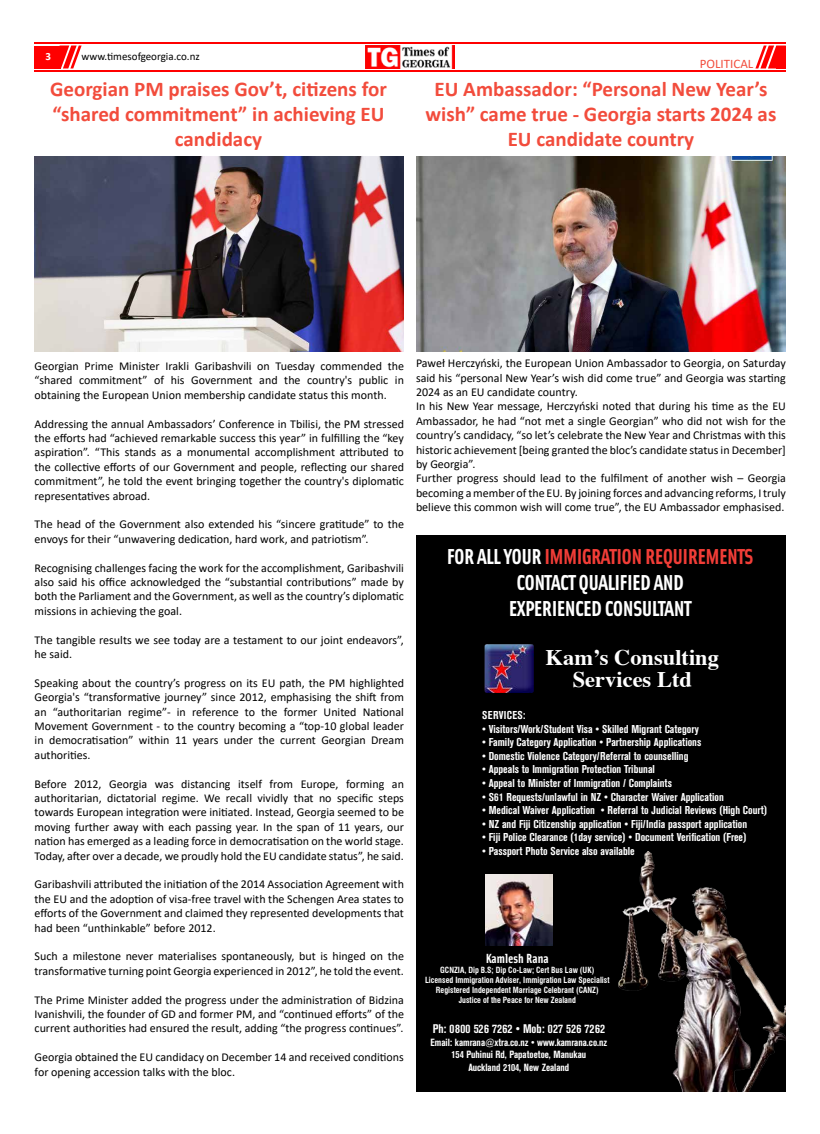
<style>
.page{position:relative;width:820px;height:1134px;background:#fff}
.page>*{position:absolute;margin:0;border:0;box-sizing:border-box;transform-origin:0 0}
.t1{font:700 22.3px/21.9px "Times";color:#fff;text-align:center}
.t2{font:700 21.7px/26px "Solex";letter-spacing:-.03em;color:#fff;text-align:center}
.t3{font:700 21px/25.2px "Calibri";color:#f24c3c;text-align:center}
.t4{font:700 13.3px "Solex";color:#fff}
.t5{font:13px "Calibri";color:#f24c3c}
.t6{font:700 condensed 12.4px "Akzidenz Grotesk BE";color:#fff}
.t7{font:12px/14.4px "Calibri";color:#000;text-align:justify}
.t8{font:700 condensed 11.3px "Akzidenz Grotesk BE";color:#fff}
.t9{font:700 condensed 11.3px "Akzidenz Grotesk BE";letter-spacing:.035em;color:#fff}
.t10{font:11px "Calibri";color:#000}
.t11{font:700 11px "Calibri";color:#fff}
.t12{font:700 condensed 10.3px/12.4px "Akzidenz Grotesk BE";color:#fff;text-align:center}
.t13{font:700 condensed 8.3px/10px "Swiss 721 BT";color:#fff;text-align:center;scale:.96 1}
.t14{font:700 7.1px "Helvetica";color:#fff;scale:.9 1}
.s1{color:#f13d37}
</style>
<div class="page">
<hr style="left:34px;top:71px;width:751px;height:1px;background:#f00">
<hr style="left:34px;top:43px;width:751px;height:1px;background:#f00">
<img style="left:365px;top:46px;width:89px;height:22px">
<div style="left:34px;top:46px;width:26px;height:22px;background:#f00"></div>
<svg style="left:60px;top:46px;width:22px;height:22px"></svg>
<svg style="left:755px;top:46px;width:30px;height:22px"></svg>
<div style="left:416px;top:535px;width:369px;height:556px;background:#000"></div>
<img style="left:618px;top:851px;width:167px;height:240px">
<img style="left:485px;top:874px;width:67px;height:72px">
<img style="left:484px;top:644px;width:49px;height:49px">
<img style="left:416px;top:156px;width:369px;height:195px">
<img style="left:34px;top:156px;width:370px;height:195px">
<p class="t11" style="left:46px;top:49px;width:7px">3</p>
<p class="t10" style="left:82px;top:49px;width:120px">www.timesofgeorgia.co.nz</p>
<h3 class="t3" style="left:50px;top:76px;width:338px">Georgian PM praises Gov’t, citizens for “shared commitment” in achieving EU candidacy</h3>
<p class="t5" style="left:699px;top:55px;width:55px">POLITICAL</p>
<h3 class="t3" style="left:425px;top:76px;width:352px">EU Ambassador: “Personal New Year’s wish” came true - Georgia starts 2024 as<br>EU candidate country</h3>
<p class="t7" style="left:35px;top:358px;width:371px">Georgian Prime Minister Irakli Garibashvili on Tuesday commended the “shared commitment” of his Government and the country's public in obtaining the European Union membership candidate status this month.</p>
<p class="t7" style="left:35px;top:416px;width:371px">Addressing the annual Ambassadors’ Conference in Tbilisi, the PM stressed the efforts had “achieved remarkable success this year” in fulfilling the “key aspiration”. “This stands as a monumental accomplishment attributed to the collective efforts of our Government and people, reflecting our shared commitment”, he told the event bringing together the country's diplomatic representatives abroad.</p>
<p class="t7" style="left:35px;top:517px;width:371px">The head of the Government also extended his “sincere gratitude” to the envoys for their “unwavering dedication, hard work, and patriotism”.</p>
<p class="t7" style="left:35px;top:560px;width:371px">Recognising challenges facing the work for the accomplishment, Garibashvili also said his office acknowledged the “substantial contributions” made by both the Parliament and the Government, as well as the country’s diplomatic missions in achieving the goal.</p>
<p class="t7" style="left:35px;top:632px;width:371px">The tangible results we see today are a testament to our joint endeavors”, he said.</p>
<p class="t7" style="left:35px;top:675px;width:371px">Speaking about the country’s progress on its EU path, the PM highlighted Georgia's “transformative journey” since 2012, emphasising the shift from an “authoritarian regime”- in reference to the former United National Movement Government - to the country becoming a “top-10 global leader in democratisation” within 11 years under the current Georgian Dream authorities.</p>
<p class="t7" style="left:35px;top:776px;width:371px">Before 2012, Georgia was distancing itself from Europe, forming an authoritarian, dictatorial regime. We recall vividly that no specific steps towards European integration were initiated. Instead, Georgia seemed to be moving further away with each passing year. In the span of 11 years, our nation has emerged as a leading force in democratisation on the world stage.<br>Today, after over a decade, we proudly hold the EU candidate status”, he said.</p>
<p class="t7" style="left:35px;top:877px;width:371px">Garibashvili attributed the initiation of the 2014 Association Agreement with the EU and the adoption of visa-free travel with the Schengen Area states to efforts of the Government and claimed they represented developments that had been “unthinkable” before 2012.</p>
<p class="t7" style="left:35px;top:949px;width:371px">Such a milestone never materialises spontaneously, but is hinged on the transformative turning point Georgia experienced in 2012”, he told the event.</p>
<p class="t7" style="left:35px;top:992px;width:371px">The Prime Minister added the progress under the administration of Bidzina Ivanishvili, the founder of GD and former PM, and “continued efforts” of the current authorities had ensured the result, adding “the progress continues”.</p>
<p class="t7" style="left:35px;top:1050px;width:371px">Georgia obtained the EU candidacy on December 14 and received conditions for opening accession talks with the bloc.</p>
<p class="t7" style="left:416px;top:356px;width:371px;text-align:left">Paweł Herczyński, the European Union Ambassador to Georgia, on Saturday said his “personal New Year’s wish did come true” and Georgia was starting 2024 as an EU candidate country.<br>In his New Year message, Herczyński noted that during his time as the EU Ambassador, he had “not met a single Georgian” who did not wish for the country’s candidacy, “so let’s celebrate the New Year and Christmas with this historic achievement [being granted the bloc’s candidate status in December] by Georgia”.<br>Further progress should lead to the fulfilment of another wish – Georgia becoming a member of the EU. By joining forces and advancing reforms, I truly believe this common wish will come true”, the EU Ambassador emphasised.</p>
<h2 class="t2" style="left:446px;top:543px;width:308px">FOR ALL YOUR <span class="s1">IMMIGRATION REQUIREMENTS<br></span>CONTACT QUALIFIED AND<br>EXPERIENCED CONSULTANT</h2>
<h1 class="t1" style="left:545px;top:644px;width:175px">Kam’s Consulting<br>Services Ltd</h1>
<p class="t14" style="left:564px;top:676px;width:49px">0800 526 7262</p>
<p class="t9" style="left:482px;top:709px;width:45px">SERVICES:</p>
<p class="t8" style="left:482px;top:722px;width:218px">• Visitors/Work/Student Visa • Skilled Migrant Category</p>
<p class="t8" style="left:482px;top:736px;width:220px">• Family Category Application • Partnership Applications</p>
<p class="t8" style="left:482px;top:749px;width:208px">• Domestic Violence Category/Referral to counselling</p>
<p class="t8" style="left:482px;top:763px;width:174px">• Appeals to Immigration Protection Tribunal</p>
<p class="t8" style="left:482px;top:777px;width:191px">• Appeal to Minister of Immigration / Complaints</p>
<p class="t8" style="left:482px;top:790px;width:243px">• S61 Requests/unlawful in NZ • Character Waiver Application</p>
<p class="t8" style="left:482px;top:804px;width:286px">• Medical Waiver Application • Referral to Judicial Reviews (High Court)</p>
<p class="t8" style="left:482px;top:817px;width:266px">• NZ and Fiji Citizenship application • Fiji/India passport application</p>
<p class="t8" style="left:482px;top:831px;width:266px">• Fiji Police Clearance (1day service) • Document Verification (Free)</p>
<p class="t8" style="left:482px;top:844px;width:154px">• Passport Photo Service also available</p>
<p class="t4" style="left:485px;top:950px;width:65px">Kamlesh Rana</p>
<p class="t13" style="left:425px;top:965px;width:193px">GCNZIA, Dip B.S; Dip Co-Law; Cert Bus Law (UK)<br>Licensed Immigration Adviser, Immigration Law Specialist Registered Independent Marriage Celebrant (CANZ)<br>Justice of the Peace for New Zealand</p>
<p class="t6" style="left:432px;top:1022px;width:174px">Ph: 0800 526 7262 • Mob: 027 526 7262</p>
<p class="t12" style="left:430px;top:1036px;width:178px">Email: kamrana@xtra.co.nz • www.kamrana.co.nz<br>154 Puhinui Rd, Papatoetoe, Manukau<br>Auckland 2104, New Zealand</p>
</div>
